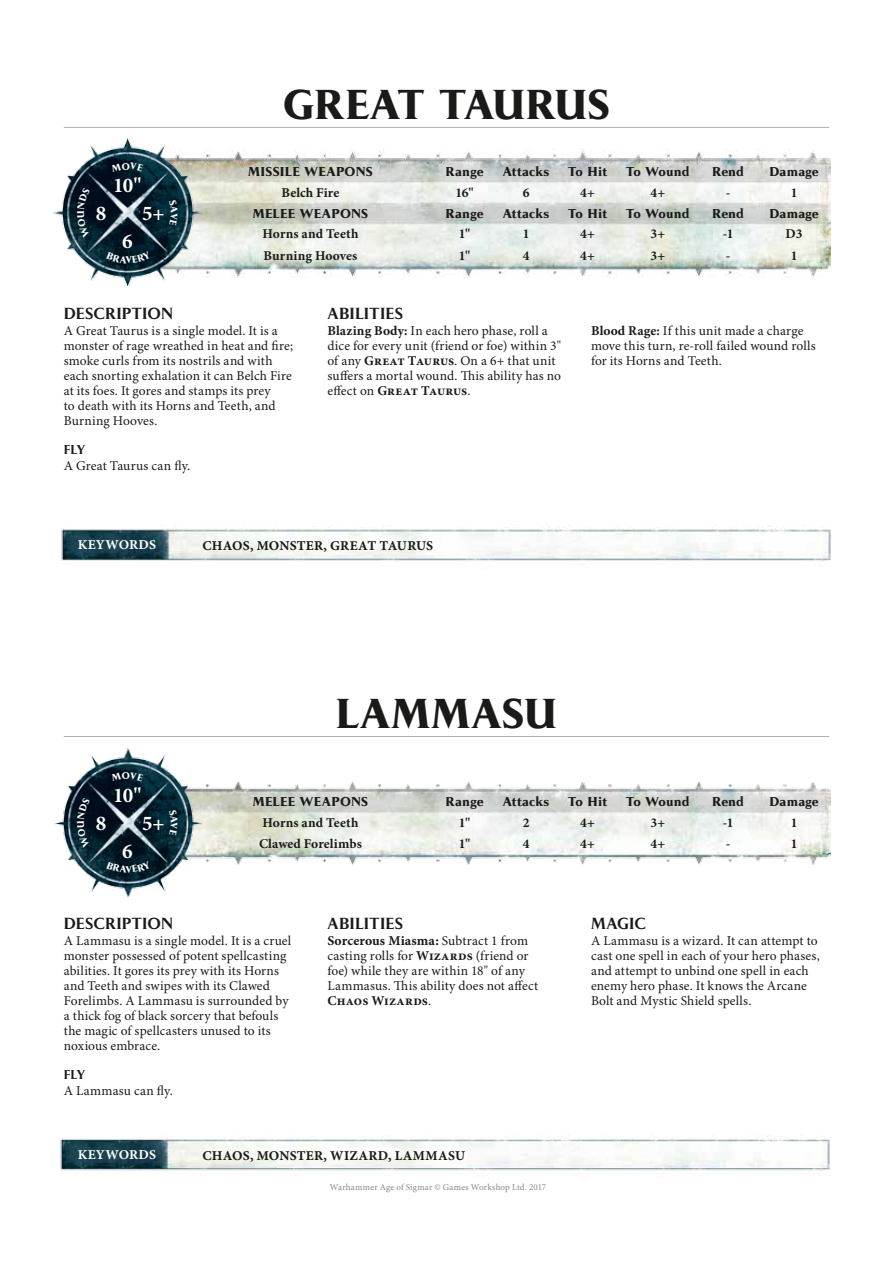
<style>
.page{position:relative;width:893px;height:1263px;background:#fff}
.page>*{position:absolute;margin:0;border:0;box-sizing:border-box;transform-origin:0 0}
.t1{font:700 39px "Pompei Std";letter-spacing:-.025em;color:#1a1a18}
.t2{font:700 39px "Pompei Std";letter-spacing:.025em;color:#1a1a18}
.t3{font:700 21px "Minion Pro";color:#fff}
.t4{font:600 15px "Pompei Std";letter-spacing:.015em;color:#1a1a18}
.t5{font:13.5px/15px "Minion Pro";letter-spacing:.01em;color:#1a1a18}
.t6{font:700 13.5px "Minion Pro";letter-spacing:-.005em;color:#1a1a18}
.t7{font:13.5px "Minion Pro Bold Capt";letter-spacing:.01em;color:#1a1a18}
.t8{font:13.5px "Minion Pro Bold Capt";letter-spacing:.01em;color:#fff}
.t9{font:700 12px "Pompei Std";letter-spacing:.02em;color:#1a1a18}
.t10{font:600 12px "Pompei Std";letter-spacing:-.015em;color:#1a1a18}
.t11{font:9px "Minion Pro";letter-spacing:.02em;color:#878786}
.s1{font-weight:700}
.s2{font-family:"Minion Pro"}
</style>
<div class="page">
<img style="left:201px;top:781px;width:629px;height:84px">
<img style="left:201px;top:149px;width:629px;height:129px">
<img style="left:54px;top:749px;width:147px;height:147px">
<img style="left:54px;top:139px;width:147px;height:147px">
<img style="left:61px;top:525px;width:770px;height:36px">
<img style="left:60px;top:1135px;width:770px;height:36px">
<hr style="left:64px;top:736px;width:765px;height:1px;background:#b1b2b3">
<hr style="left:64px;top:127px;width:765px;height:1px;background:#b1b2b3">
<svg style="left:111px;top:772px;width:33px;height:9px"></svg>
<svg style="left:169px;top:809px;width:9px;height:27px"></svg>
<svg style="left:106px;top:861px;width:45px;height:12px"></svg>
<svg style="left:77px;top:797px;width:13px;height:51px"></svg>
<svg style="left:111px;top:163px;width:33px;height:9px"></svg>
<svg style="left:169px;top:200px;width:9px;height:26px"></svg>
<svg style="left:106px;top:251px;width:45px;height:12px"></svg>
<svg style="left:77px;top:188px;width:13px;height:50px"></svg>
<h2 class="t3" style="left:96px;top:201px;width:12px">8</h2>
<h2 class="t3" style="left:113px;top:173px;width:30px">10"</h2>
<h2 class="t3" style="left:122px;top:229px;width:12px">6</h2>
<h2 class="t3" style="left:142px;top:201px;width:24px">5+</h2>
<h1 class="t1" style="left:283px;top:79px;width:329px">GREAT TAURUS</h1>
<p class="t9" style="left:248px;top:164px;width:126px">MISSILE WEAPONS</p>
<p class="t9" style="left:445px;top:164px;width:40px">Range</p>
<p class="t9" style="left:503px;top:164px;width:48px">Attacks</p>
<p class="t9" style="left:568px;top:164px;width:41px">To Hit</p>
<p class="t9" style="left:626px;top:164px;width:65px">To Wound</p>
<p class="t9" style="left:712px;top:164px;width:34px">Rend</p>
<p class="t9" style="left:769px;top:164px;width:51px">Damage</p>
<p class="t6" style="left:282px;top:184px;width:59px">Belch Fire</p>
<p class="t6" style="left:455px;top:184px;width:20px">16"</p>
<p class="t6" style="left:523px;top:184px;width:8px">6</p>
<p class="t6" style="left:580px;top:184px;width:16px">4+</p>
<p class="t6" style="left:650px;top:184px;width:16px">4+</p>
<p class="t6" style="left:726px;top:184px;width:6px">-</p>
<p class="t6" style="left:791px;top:184px;width:8px">1</p>
<p class="t9" style="left:253px;top:205px;width:117px">MELEE WEAPONS</p>
<p class="t9" style="left:445px;top:205px;width:40px">Range</p>
<p class="t9" style="left:503px;top:205px;width:48px">Attacks</p>
<p class="t9" style="left:568px;top:205px;width:41px">To Hit</p>
<p class="t9" style="left:626px;top:205px;width:65px">To Wound</p>
<p class="t9" style="left:712px;top:205px;width:34px">Rend</p>
<p class="t9" style="left:769px;top:205px;width:51px">Damage</p>
<p class="t6" style="left:262px;top:226px;width:97px">Horns and Teeth</p>
<p class="t6" style="left:459px;top:226px;width:13px">1"</p>
<p class="t6" style="left:523px;top:226px;width:8px">1</p>
<p class="t6" style="left:580px;top:226px;width:16px">4+</p>
<p class="t6" style="left:651px;top:226px;width:16px">3+</p>
<p class="t6" style="left:723px;top:226px;width:12px">-1</p>
<p class="t6" style="left:786px;top:226px;width:18px">D3</p>
<p class="t6" style="left:264px;top:247px;width:95px">Burning Hooves</p>
<p class="t6" style="left:459px;top:247px;width:13px">1"</p>
<p class="t6" style="left:523px;top:247px;width:8px">4</p>
<p class="t6" style="left:580px;top:247px;width:16px">4+</p>
<p class="t6" style="left:650px;top:247px;width:16px">3+</p>
<p class="t6" style="left:726px;top:247px;width:6px">-</p>
<p class="t6" style="left:791px;top:247px;width:8px">1</p>
<p class="t4" style="left:64px;top:303px;width:111px">DESCRIPTION</p>
<p class="t5" style="left:64px;top:324px;width:231px">A Great Taurus is a single model. It is a monster of rage wreathed in heat and fire; smoke curls from its nostrils and with each snorting exhalation it can Belch Fire at its foes. It gores and stamps its prey<br>to death with its Horns and Teeth, and Burning Hooves.</p>
<p class="t10" style="left:64px;top:441px;width:23px">FLY</p>
<p class="t5" style="left:64px;top:459px;width:128px">A Great Taurus can fly.</p>
<p class="t4" style="left:327px;top:303px;width:77px">ABILITIES</p>
<p class="t5" style="left:327px;top:324px;width:235px"><span class="s1">Blazing Body:</span> In each hero phase, roll a dice for every unit (friend or foe) within 3" of any <span class="s1">Great Taurus</span>. On a 6+ that unit suffers a mortal wound. This ability has no effect on <span class="s1">Great Taurus</span>.</p>
<p class="t5" style="left:591px;top:324px;width:226px"><span class="s1">Blood Rage:</span> If this unit made a charge move this turn, re-roll failed wound rolls for its Horns and Teeth.</p>
<p class="t8" style="left:78px;top:537px;width:80px">KEYWORDS</p>
<p class="t7" style="left:202px;top:538px;width:232px">CHAOS, MONSTER, GREAT TAURUS</p>
<h2 class="t3" style="left:96px;top:810px;width:12px">8</h2>
<h2 class="t3" style="left:113px;top:782px;width:30px">10"</h2>
<h2 class="t3" style="left:122px;top:838px;width:12px">6</h2>
<h2 class="t3" style="left:142px;top:810px;width:24px">5+</h2>
<h1 class="t2" style="left:336px;top:688px;width:223px">LAMMASU</h1>
<p class="t9" style="left:253px;top:794px;width:117px">MELEE WEAPONS</p>
<p class="t9" style="left:445px;top:794px;width:40px">Range</p>
<p class="t9" style="left:503px;top:794px;width:48px">Attacks</p>
<p class="t9" style="left:568px;top:794px;width:41px">To Hit</p>
<p class="t9" style="left:626px;top:794px;width:65px">To Wound</p>
<p class="t9" style="left:712px;top:794px;width:34px">Rend</p>
<p class="t9" style="left:769px;top:794px;width:51px">Damage</p>
<p class="t6" style="left:262px;top:815px;width:97px">Horns and Teeth</p>
<p class="t6" style="left:459px;top:815px;width:13px">1"</p>
<p class="t6" style="left:523px;top:815px;width:8px">2</p>
<p class="t6" style="left:580px;top:815px;width:16px">4+</p>
<p class="t6" style="left:651px;top:815px;width:16px">3+</p>
<p class="t6" style="left:723px;top:815px;width:12px">-1</p>
<p class="t6" style="left:791px;top:815px;width:8px">1</p>
<p class="t6" style="left:259px;top:835px;width:104px">Clawed Forelimbs</p>
<p class="t6" style="left:459px;top:835px;width:13px">1"</p>
<p class="t6" style="left:523px;top:835px;width:8px">4</p>
<p class="t6" style="left:580px;top:835px;width:16px">4+</p>
<p class="t6" style="left:650px;top:835px;width:16px">4+</p>
<p class="t6" style="left:726px;top:835px;width:6px">-</p>
<p class="t6" style="left:791px;top:835px;width:8px">1</p>
<p class="t4" style="left:64px;top:913px;width:111px">DESCRIPTION</p>
<p class="t5" style="left:64px;top:934px;width:229px">A Lammasu is a single model. It is a cruel monster possessed of potent spellcasting abilities. It gores its prey with its Horns and Teeth and swipes with its Clawed Forelimbs. A Lammasu is surrounded by a thick fog of black sorcery that befouls the magic of spellcasters unused to its noxious embrace.</p>
<p class="t10" style="left:64px;top:1066px;width:23px">FLY</p>
<p class="t5" style="left:64px;top:1084px;width:111px">A Lammasu can fly.</p>
<p class="t4" style="left:327px;top:913px;width:77px">ABILITIES</p>
<p class="t7" style="left:327px;top:933px;width:202px">Sorcerous Miasma: <span class="s2">Subtract 1 from</span></p>
<p class="t5" style="left:327px;top:949px;width:212px">casting rolls for <span class="s1">Wizards</span> (friend or foe) while they are within 18" of any<br>Lammasus. This ability does not affect<br><span class="s1">Chaos Wizards</span>.</p>
<p class="t8" style="left:78px;top:1146px;width:80px">KEYWORDS</p>
<p class="t7" style="left:202px;top:1147px;width:264px">CHAOS, MONSTER, WIZARD, LAMMASU</p>
<p class="t11" style="left:330px;top:1181px;width:218px">Warhammer Age of Sigmar © Games Workshop Ltd. 2017</p>
<p class="t4" style="left:591px;top:913px;width:56px">MAGIC</p>
<p class="t5" style="left:591px;top:934px;width:230px">A Lammasu is a wizard. It can attempt to cast one spell in each of your hero phases, and attempt to unbind one spell in each enemy hero phase. It knows the Arcane Bolt and Mystic Shield spells.</p>
</div>
